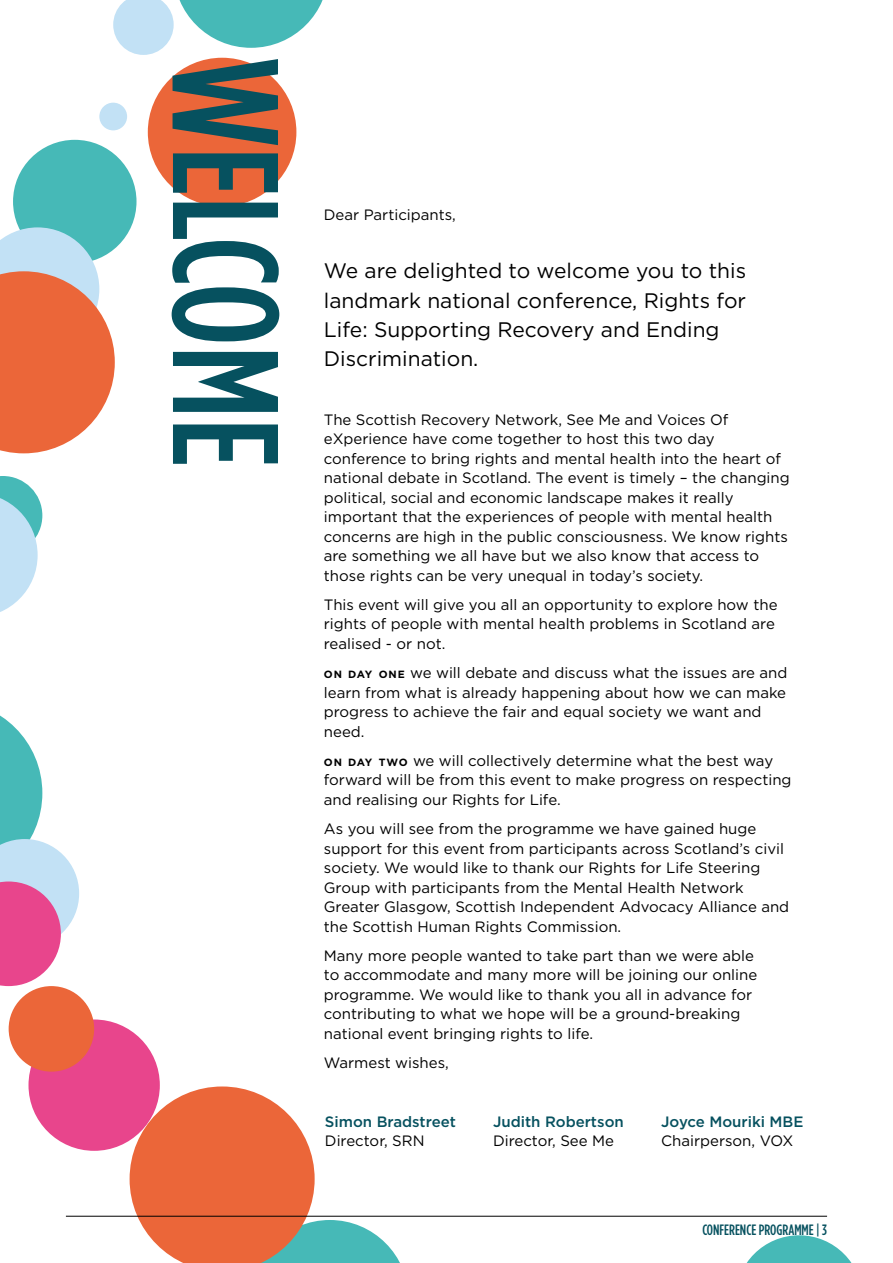
<style>
.page{position:relative;width:893px;height:1263px;background:#fff}
.page>*{position:absolute;margin:0;border:0;box-sizing:border-box;transform-origin:0 0}
.t1{font:500 150px "Gotham Condensed";color:#06515f}
.t2{font:21px/29.2px "Gotham";color:#000}
.t3{font:15px/19.5px "Gotham";color:#000}
.t4{font:500 15px "Gotham";color:#06515f}
.t5{font:500 15px "Gotham Condensed";color:#06515f}
.s1{font-weight:700;font-size:10.5px}
</style>
<div class="page">
<div style="left:13px;top:140px;width:123px;height:123px;background:#46b9b7;border-radius:50%"></div>
<svg style="left:746px;top:1235px;width:106px;height:28px"></svg>
<div style="left:99px;top:103px;width:28px;height:27px;background:#c2e1f5;border-radius:50%"></div>
<svg style="left:113px;top:0;width:210px;height:55px"></svg>
<svg style="left:0;top:476px;width:42px;height:136px"></svg>
<svg style="left:0;top:715px;width:79px;height:271px"></svg>
<div style="left:29px;top:1019px;width:131px;height:132px;background:#e8458c;border-radius:50%"></div>
<div style="left:148px;top:58px;width:148px;height:148px;background:#eb6639;border-radius:50%"></div>
<svg style="left:0;top:227px;width:115px;height:226px"></svg>
<div style="left:9px;top:986px;width:85px;height:85px;background:#eb6639;border-radius:50%"></div>
<svg style="left:130px;top:1086px;width:279px;height:177px"></svg>
<hr style="left:66px;top:1216px;width:761px;height:1px;background:#000">
<h1 class="t1" style="left:308px;top:57px;width:411px;rotate:90deg">WELCOME</h1>
<p class="t3" style="left:324px;top:204px;width:134px">Dear Participants,</p>
<h2 class="t2" style="left:324px;top:256px;width:424px">We are delighted to welcome you to this landmark national conference, Rights for Life: Supporting Recovery and Ending Discrimination.</h2>
<p class="t3" style="left:324px;top:409px;width:467px">The Scottish Recovery Network, See Me and Voices Of eXperience have come together to host this two day conference to bring rights and mental health into the heart of national debate in Scotland. The event is timely – the changing political, social and economic landscape makes it really important that the experiences of people with mental health concerns are high in the public consciousness. We know rights are something we all have but we also know that access to those rights can be very unequal in today’s society.</p>
<p class="t3" style="left:324px;top:594px;width:455px">This event will give you all an opportunity to explore how the rights of people with mental health problems in Scotland are realised - or not.</p>
<p class="t3" style="left:324px;top:663px;width:465px"><span class="s1">ON DAY ONE</span> we will debate and discuss what the issues are and learn from what is already happening about how we can make progress to achieve the fair and equal society we want and need.</p>
<p class="t3" style="left:324px;top:750px;width:469px"><span class="s1">ON DAY TWO</span> we will collectively determine what the best way forward will be from this event to make progress on respecting and realising our Rights for Life.</p>
<p class="t3" style="left:324px;top:819px;width:467px">As you will see from the programme we have gained huge support for this event from participants across Scotland’s civil society. We would like to thank our Rights for Life Steering Group with participants from the Mental Health Network Greater Glasgow, Scottish Independent Advocacy Alliance and the Scottish Human Rights Commission.</p>
<p class="t3" style="left:324px;top:945px;width:435px">Many more people wanted to take part than we were able to accommodate and many more will be joining our online programme. We would like to thank you all in advance for contributing to what we hope will be a ground-breaking national event bringing rights to life.</p>
<p class="t3" style="left:324px;top:1053px;width:126px">Warmest wishes,</p>
<p class="t4" style="left:325px;top:1111px;width:133px">Simon Bradstreet</p>
<p class="t3" style="left:325px;top:1131px;width:101px">Director, SRN</p>
<p class="t4" style="left:493px;top:1111px;width:132px">Judith Robertson</p>
<p class="t3" style="left:493px;top:1131px;width:123px">Director, See Me</p>
<p class="t4" style="left:661px;top:1111px;width:144px">Joyce Mouriki MBE</p>
<p class="t3" style="left:661px;top:1131px;width:134px">Chairperson, VOX</p>
<p class="t5" style="left:702px;top:1222px;width:126px">CONFERENCE PROGRAMME | 3</p>
</div>
